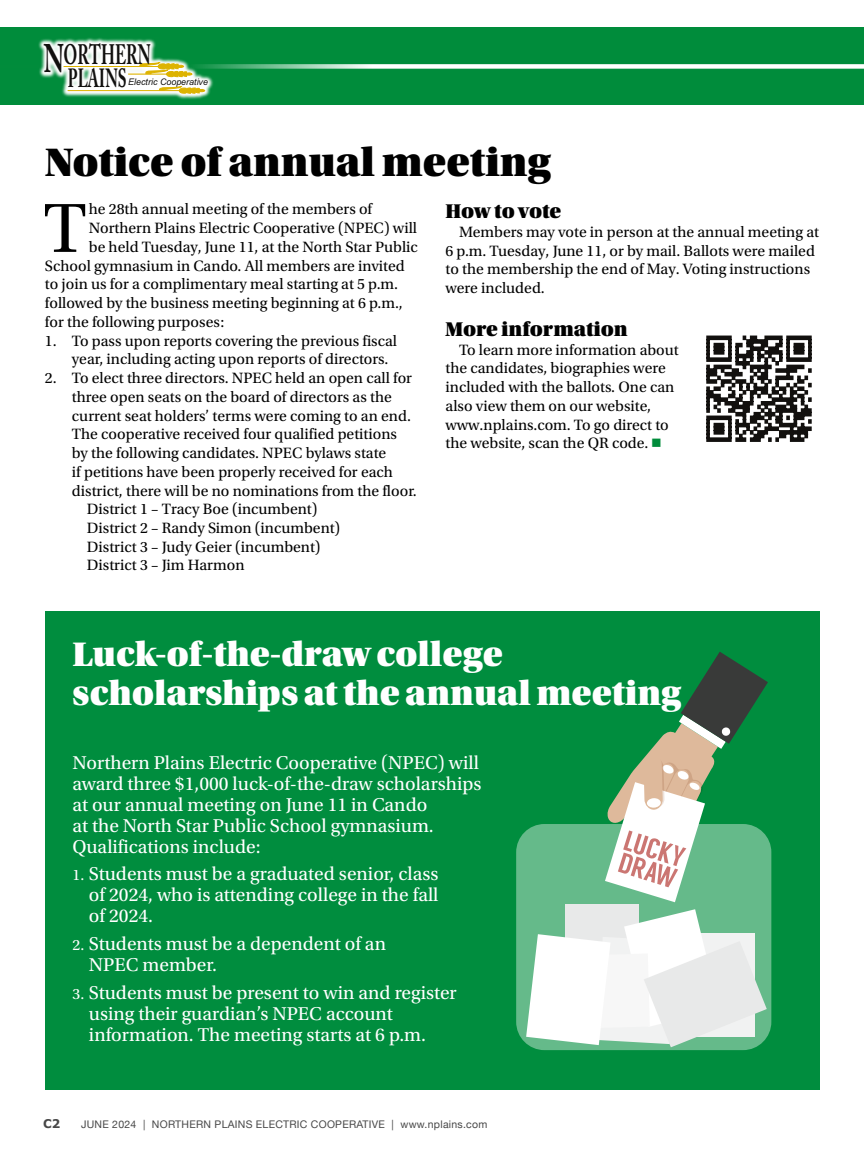
<style>
.page{position:relative;width:864px;height:1161px;background:#fff}
.page>*{position:absolute;margin:0;border:0;box-sizing:border-box;transform-origin:0 0}
.t1{font:73.2px "Utopia Std";color:#000}
.t2{font:42px "Utopia Std Black Headline";color:#000}
.t3{font:36px/39px "Utopia Std Black Headline";color:#fff}
.t4{font:700 27.9px "Adobe Caslon Pro";letter-spacing:-.005em;color:#11100e;scale:.58 1}
.t5{font:700 26.1px "Adobe Caslon Pro";color:#11100e;scale:.59 1}
.t6{font:21px "Utopia Std Black Headline";color:#000}
.t7{font:19.5px/21px "Utopia Std";color:#fff}
.t8{font:15.75px/18.8px "Utopia Std";color:#000}
.t9{font:700 12px "Verdana";color:#474747}
.t10{font:10.5px "Helvetica Neue";letter-spacing:.025em;color:#474747}
.t11{font:italic 9.15px "Arial Narrow";color:#11100e;scale:1.19 1}
.s1{font-size:39.6px}
.s2{color:#008c3b}
.s3{font-size:15.75px}
</style>
<div class="page">
<svg style="left:706px;top:335px;width:106px;height:107px"></svg>
<div style="left:45px;top:612px;width:774px;height:478px;background:#008d3e"></div>
<svg style="left:607px;top:652px;width:161px;height:187px"></svg>
<svg style="left:516px;top:824px;width:255px;height:226px;background:#b6d9c4"></svg>
<div style="left:0;top:28px;width:864px;height:77px;background:#008c3b"></div>
<svg style="left:214px;top:64px;width:650px;height:5px;background:#cde8d8"></svg>
<svg style="left:38px;top:38px;width:176px;height:61px"></svg>
<hr style="left:64px;top:66px;width:95px;height:1px;background:#ddb300">
<hr style="left:128px;top:74px;width:40px;height:1px;background:#ddb300">
<hr style="left:68px;top:90px;width:114px;height:1px;background:#ddb300">
<svg style="left:139px;top:62px;width:53px;height:15px"></svg>
<svg style="left:158px;top:86px;width:47px;height:8px"></svg>
<h3 class="t4" style="left:44px;top:38px;width:186px"><span class="s1">N</span>ORTHERN</h3>
<h3 class="t5" style="left:68px;top:63px;width:102px">PLAINS</h3>
<p class="t11" style="left:128px;top:76px;width:69px">Electric Cooperative</p>
<h2 class="t2" style="left:45px;top:140px;width:507px">Notice of annual meeting</h2>
<h1 class="t1" style="left:44px;top:189px;width:45px">T</h1>
<p class="t8" style="left:89px;top:200px;width:285px">he 28th annual meeting of the members of</p>
<h3 class="t6" style="left:446px;top:200px;width:117px">How to vote</h3>
<p class="t8" style="left:446px;top:223px;width:375px;text-indent:13px">Members may vote in person at the annual meeting at 6 p.m. Tuesday, June 11, or by mail. Ballots were mailed to the membership the end of May. Voting instructions were included.</p>
<h3 class="t6" style="left:446px;top:318px;width:184px">More information</h3>
<p class="t8" style="left:446px;top:341px;width:235px;text-indent:13px">To learn more information about the candidates, biographies were included with the ballots. One can also view them on our website, www.nplains.com. To go direct to the website, scan the QR code. <span class="s2">■</span></p>
<p class="t8" style="left:89px;top:219px;width:330px">Northern Plains Electric Cooperative (NPEC) will</p>
<p class="t8" style="left:89px;top:238px;width:331px">be held Tuesday, June 11, at the North Star Public</p>
<p class="t8" style="left:45px;top:256px;width:361px">School gymnasium in Cando. All members are invited</p>
<p class="t8" style="left:45px;top:275px;width:355px">to join us for a complimentary meal starting at 5 p.m.</p>
<p class="t8" style="left:45px;top:294px;width:359px">followed by the business meeting beginning at 6 p.m.,</p>
<p class="t8" style="left:45px;top:313px;width:181px">for the following purposes:</p>
<p class="t8" style="left:72px;top:331px;width:327px;text-indent:-27px">1. To pass upon reports covering the previous fiscal year, including acting upon reports of directors.</p>
<p class="t8" style="left:45px;top:369px;width:369px">2. To elect three directors. NPEC held an open call for</p>
<p class="t8" style="left:72px;top:388px;width:321px">three open seats on the board of directors as the</p>
<p class="t8" style="left:72px;top:406px;width:340px">current seat holders’ terms were coming to an end.</p>
<p class="t8" style="left:72px;top:425px;width:327px">The cooperative received four qualified petitions</p>
<p class="t8" style="left:72px;top:444px;width:316px">by the following candidates. NPEC bylaws state</p>
<p class="t8" style="left:72px;top:463px;width:322px">if petitions have been properly received for each</p>
<p class="t8" style="left:72px;top:481px;width:346px">district, there will be no nominations from the floor.</p>
<p class="t8" style="left:87px;top:500px;width:232px">District 1 – Tracy Boe (incumbent)</p>
<p class="t8" style="left:87px;top:519px;width:255px">District 2 – Randy Simon (incumbent)</p>
<p class="t8" style="left:87px;top:538px;width:235px">District 3 – Judy Geier (incumbent)</p>
<p class="t8" style="left:87px;top:556px;width:159px">District 3 – Jim Harmon</p>
<h3 class="t3" style="left:72px;top:636px;width:610px">Luck-of-the-draw college scholarships at the annual meeting</h3>
<p class="t7" style="left:72px;top:752px;width:411px">Northern Plains Electric Cooperative (NPEC) will award three $1,000 luck-of-the-draw scholarships at our annual meeting on June 11 in Cando<br>at the North Star Public School gymnasium.<br>Qualifications include:</p>
<p class="t7" style="left:89px;top:864px;width:351px;text-align:justify;text-indent:-16px"><span class="s3">1.</span> Students must be a graduated senior, class of 2024, who is attending college in the fall of 2024.</p>
<p class="t7" style="left:89px;top:934px;width:299px;text-indent:-16px"><span class="s3">2.</span> Students must be a dependent of an<br>NPEC member.</p>
<p class="t7" style="left:89px;top:982px;width:369px;text-indent:-16px"><span class="s3">3.</span> Students must be present to win and register using their guardian’s NPEC account information. The meeting starts at 6 p.m.</p>
<p class="t9" style="left:43px;top:1115px;width:19px">C2</p>
<p class="t10" style="left:81px;top:1116px;width:408px">JUNE 2024 | NORTHERN PLAINS ELECTRIC COOPERATIVE | www.nplains.com</p>
</div>
